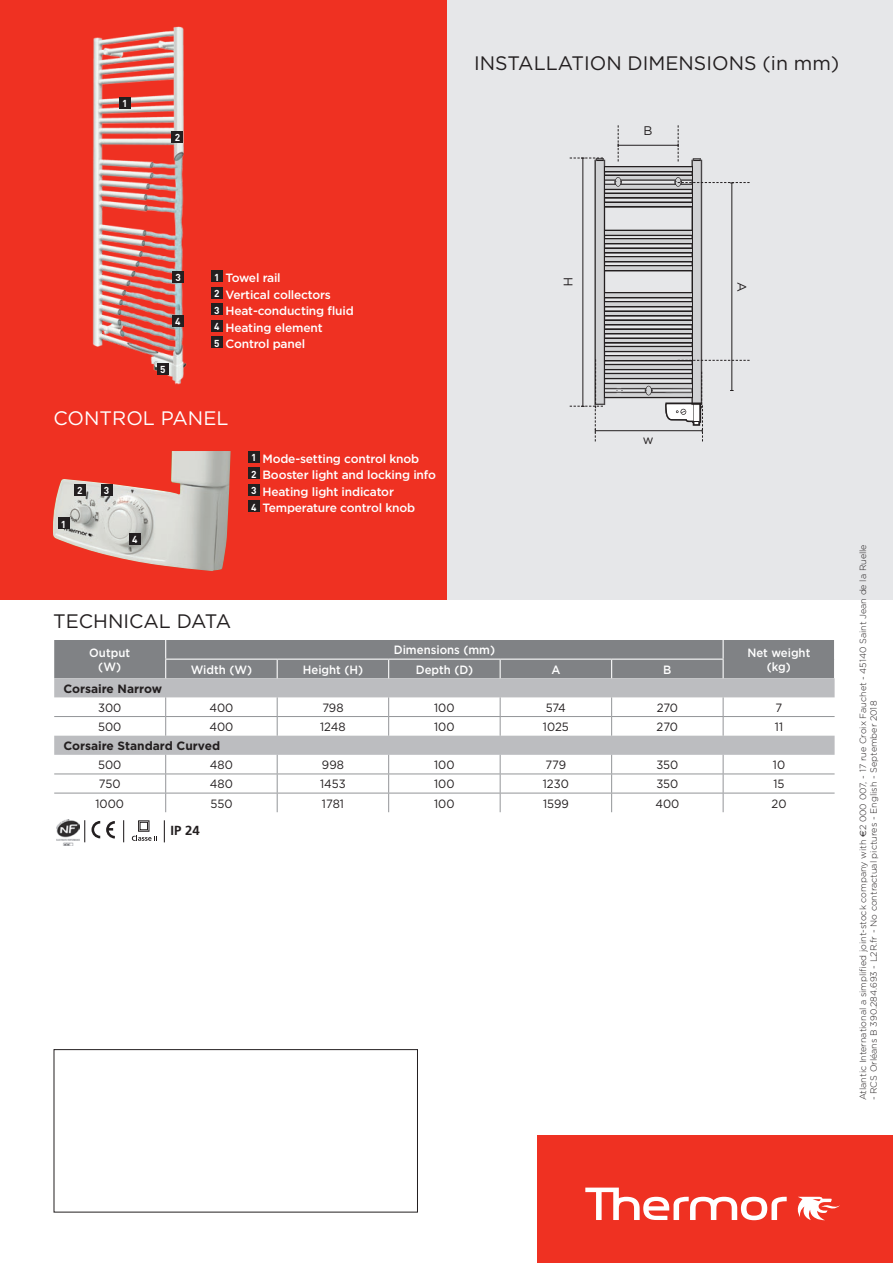
<style>
.page{position:relative;width:893px;height:1263px;background:#fff}
.page>*{position:absolute;margin:0;border:0;box-sizing:border-box;transform-origin:0 0}
.t1{font:19.5px "Gotham";color:#231f20}
.t2{font:19.5px "Gotham";color:#fff}
.t3{font:700 13.2px "Frutiger";color:#231f20}
.t4{font:12.45px "Gotham";color:#231f20}
.t5{font:500 12px/16.5px "Gotham";letter-spacing:-.015em;color:#fff}
.t6{font:12px "Gotham";color:#231f20;scale:.95 1}
.t7{font:500 12px/14.4px "Gotham";letter-spacing:-.015em;color:#fff;text-align:center;scale:.95 1}
.t8{font:700 12px "Gotham";color:#231f20}
.t9{font:700 10.05px "DIN";color:#fff}
.t10{font:300 9px "Gotham";color:#231f20}
.s1{font-family:"DIN";font-weight:700;font-size:10.05px}
.s2{font-family:"Euro Sans";font-weight:400}
</style>
<div class="page">
<div style="left:435px;top:0;width:458px;height:600px;background:#e6e7e9"></div>
<div style="left:0;top:0;width:446px;height:600px;background:#ef3122"></div>
<div style="left:54px;top:1049px;width:364px;height:163px;border:1px solid #231f20"></div>
<div style="left:211px;top:271px;width:11px;height:11px;background:#231f20"></div>
<div style="left:211px;top:287px;width:11px;height:12px;background:#231f20"></div>
<div style="left:211px;top:304px;width:11px;height:11px;background:#231f20"></div>
<div style="left:211px;top:320px;width:11px;height:12px;background:#231f20"></div>
<div style="left:211px;top:337px;width:11px;height:11px;background:#231f20"></div>
<img style="left:52px;top:451px;width:179px;height:120px">
<div style="left:248px;top:451px;width:11px;height:12px;background:#231f20"></div>
<div style="left:248px;top:467px;width:11px;height:12px;background:#231f20"></div>
<div style="left:248px;top:484px;width:11px;height:12px;background:#231f20"></div>
<div style="left:248px;top:501px;width:11px;height:11px;background:#231f20"></div>
<div style="left:58px;top:518px;width:11px;height:11px;background:#231f20"></div>
<div style="left:74px;top:484px;width:11px;height:12px;background:#231f20"></div>
<div style="left:101px;top:484px;width:11px;height:12px;background:#231f20"></div>
<div style="left:129px;top:533px;width:11px;height:11px;background:#231f20"></div>
<svg style="left:54px;top:678px;width:781px;height:77px"></svg>
<svg style="left:165px;top:697px;width:1px;height:39px"></svg>
<svg style="left:165px;top:755px;width:1px;height:57px"></svg>
<svg style="left:277px;top:697px;width:1px;height:39px"></svg>
<svg style="left:277px;top:755px;width:1px;height:57px"></svg>
<svg style="left:388px;top:697px;width:1px;height:39px"></svg>
<svg style="left:388px;top:755px;width:1px;height:57px"></svg>
<svg style="left:500px;top:697px;width:1px;height:39px"></svg>
<svg style="left:500px;top:755px;width:1px;height:57px"></svg>
<svg style="left:611px;top:697px;width:1px;height:39px"></svg>
<svg style="left:611px;top:755px;width:1px;height:57px"></svg>
<svg style="left:723px;top:697px;width:1px;height:39px"></svg>
<svg style="left:723px;top:755px;width:1px;height:57px"></svg>
<div style="left:54px;top:640px;width:781px;height:38px;background:#808285"></div>
<hr style="left:165px;top:659px;width:112px;height:1px;background:#fff">
<hr style="left:277px;top:659px;width:112px;height:1px;background:#fff">
<hr style="left:389px;top:659px;width:111px;height:1px;background:#fff">
<hr style="left:500px;top:659px;width:112px;height:1px;background:#fff">
<hr style="left:612px;top:659px;width:112px;height:1px;background:#fff">
<hr style="left:54px;top:716px;width:112px;height:1px;background:#939598">
<hr style="left:166px;top:716px;width:111px;height:1px;background:#939598">
<hr style="left:277px;top:716px;width:112px;height:1px;background:#939598">
<hr style="left:389px;top:716px;width:111px;height:1px;background:#939598">
<hr style="left:500px;top:716px;width:112px;height:1px;background:#939598">
<hr style="left:612px;top:716px;width:111px;height:1px;background:#939598">
<hr style="left:723px;top:716px;width:112px;height:1px;background:#939598">
<hr style="left:54px;top:773px;width:112px;height:1px;background:#939598">
<hr style="left:166px;top:773px;width:111px;height:1px;background:#939598">
<hr style="left:277px;top:773px;width:112px;height:1px;background:#939598">
<hr style="left:389px;top:773px;width:111px;height:1px;background:#939598">
<hr style="left:500px;top:773px;width:112px;height:1px;background:#939598">
<hr style="left:612px;top:773px;width:111px;height:1px;background:#939598">
<hr style="left:723px;top:773px;width:112px;height:1px;background:#939598">
<hr style="left:54px;top:793px;width:112px;height:1px;background:#939598">
<hr style="left:166px;top:793px;width:111px;height:1px;background:#939598">
<hr style="left:277px;top:793px;width:112px;height:1px;background:#939598">
<hr style="left:389px;top:793px;width:111px;height:1px;background:#939598">
<hr style="left:500px;top:793px;width:112px;height:1px;background:#939598">
<hr style="left:612px;top:793px;width:111px;height:1px;background:#939598">
<hr style="left:723px;top:793px;width:112px;height:1px;background:#939598">
<img style="left:57px;top:819px;width:23px;height:27px">
<svg style="left:84px;top:820px;width:1px;height:22px"></svg>
<svg style="left:123px;top:820px;width:1px;height:22px"></svg>
<svg style="left:92px;top:821px;width:8px;height:17px"></svg>
<svg style="left:106px;top:821px;width:9px;height:17px"></svg>
<svg style="left:132px;top:820px;width:25px;height:21px"></svg>
<svg style="left:164px;top:820px;width:1px;height:22px"></svg>
<img style="left:92px;top:26px;width:95px;height:359px">
<div style="left:119px;top:97px;width:11px;height:12px;background:#231f20"></div>
<div style="left:172px;top:131px;width:11px;height:11px;background:#231f20"></div>
<div style="left:173px;top:271px;width:11px;height:12px;background:#231f20"></div>
<div style="left:172px;top:315px;width:12px;height:11px;background:#231f20"></div>
<div style="left:157px;top:363px;width:11px;height:12px;background:#231f20"></div>
<div style="left:537px;top:1135px;width:356px;height:128px;background:#ef3122"></div>
<svg style="left:797px;top:1197px;width:43px;height:23px"></svg>
<svg style="left:585px;top:1187px;width:202px;height:33px"></svg>
<svg style="left:570px;top:125px;width:180px;height:316px"></svg>
<p class="t9" style="left:122px;top:97px;width:7px">1</p>
<p class="t9" style="left:175px;top:130px;width:7px">2</p>
<h1 class="t1" style="left:474px;top:50px;width:367px">INSTALLATION DIMENSIONS (in mm)</h1>
<h3 class="t4" style="left:644px;top:123px;width:11px">B</h3>
<p class="t9" style="left:176px;top:271px;width:7px">3</p>
<p class="t9" style="left:175px;top:315px;width:7px">4</p>
<p class="t9" style="left:160px;top:363px;width:7px">5</p>
<h3 class="t5" style="left:214px;top:270px;width:141px"><span class="s1">1</span> Towel rail<br><span class="s1">2</span> Vertical collectors<br><span class="s1">3</span> Heat-conducting fluid<br><span class="s1">4</span> Heating element<br><span class="s1">5</span> Control panel</h3>
<h1 class="t2" style="left:54px;top:406px;width:176px">CONTROL PANEL</h1>
<p class="t9" style="left:61px;top:517px;width:7px">1</p>
<p class="t9" style="left:77px;top:484px;width:7px">2</p>
<p class="t9" style="left:104px;top:484px;width:7px">3</p>
<p class="t9" style="left:132px;top:533px;width:7px">4</p>
<h3 class="t5" style="left:251px;top:450px;width:186px"><span class="s1">1</span> Mode-setting control knob<br><span class="s1">2</span> Booster light and locking info<br><span class="s1">3</span> Heating light indicator<br><span class="s1">4</span> Temperature control knob</h3>
<h1 class="t1" style="left:53px;top:609px;width:179px">TECHNICAL DATA</h1>
<h3 class="t4" style="left:576px;top:277px;width:11px;rotate:90deg">H</h3>
<h3 class="t4" style="left:643px;top:432px;width:12px">w</h3>
<h3 class="t4" style="left:750px;top:282px;width:11px;rotate:90deg">A</h3>
<h3 class="t7" style="left:89px;top:645px;width:44px">Output (W)</h3>
<h3 class="t7" style="left:394px;top:642px;width:108px">Dimensions (mm)</h3>
<h3 class="t7" style="left:747px;top:645px;width:68px">Net weight</h3>
<h3 class="t7" style="left:191px;top:662px;width:66px">Width (W)</h3>
<h3 class="t7" style="left:303px;top:662px;width:65px">Height (H)</h3>
<h3 class="t7" style="left:416px;top:662px;width:62px">Depth (D)</h3>
<h3 class="t7" style="left:551px;top:662px;width:11px">A</h3>
<h3 class="t7" style="left:663px;top:662px;width:10px">B</h3>
<h3 class="t7" style="left:767px;top:659px;width:27px">(kg)</h3>
<h3 class="t8" style="left:63px;top:680px;width:100px">Corsaire Narrow</h3>
<h3 class="t6" style="left:98px;top:700px;width:26px">300</h3>
<h3 class="t6" style="left:209px;top:700px;width:27px">400</h3>
<h3 class="t6" style="left:322px;top:700px;width:24px">798</h3>
<h3 class="t6" style="left:434px;top:700px;width:23px">100</h3>
<h3 class="t6" style="left:546px;top:700px;width:23px">574</h3>
<h3 class="t6" style="left:657px;top:700px;width:24px">270</h3>
<h3 class="t6" style="left:776px;top:700px;width:9px">7</h3>
<h3 class="t6" style="left:98px;top:719px;width:26px">500</h3>
<h3 class="t6" style="left:209px;top:719px;width:27px">400</h3>
<h3 class="t6" style="left:320px;top:719px;width:28px">1248</h3>
<h3 class="t6" style="left:434px;top:719px;width:23px">100</h3>
<h3 class="t6" style="left:543px;top:719px;width:29px">1025</h3>
<h3 class="t6" style="left:657px;top:719px;width:24px">270</h3>
<h3 class="t6" style="left:775px;top:719px;width:10px">11</h3>
<h3 class="t8" style="left:63px;top:738px;width:158px">Corsaire Standard Curved</h3>
<h3 class="t6" style="left:98px;top:757px;width:26px">500</h3>
<h3 class="t6" style="left:210px;top:757px;width:26px">480</h3>
<h3 class="t6" style="left:322px;top:757px;width:25px">998</h3>
<h3 class="t6" style="left:434px;top:757px;width:23px">100</h3>
<h3 class="t6" style="left:545px;top:757px;width:23px">779</h3>
<h3 class="t6" style="left:656px;top:757px;width:25px">350</h3>
<h3 class="t6" style="left:773px;top:757px;width:14px">10</h3>
<h3 class="t6" style="left:99px;top:776px;width:24px">750</h3>
<h3 class="t6" style="left:210px;top:776px;width:26px">480</h3>
<h3 class="t6" style="left:320px;top:776px;width:28px">1453</h3>
<h3 class="t6" style="left:434px;top:776px;width:23px">100</h3>
<h3 class="t6" style="left:543px;top:776px;width:29px">1230</h3>
<h3 class="t6" style="left:656px;top:776px;width:25px">350</h3>
<h3 class="t6" style="left:773px;top:776px;width:13px">15</h3>
<h3 class="t6" style="left:95px;top:796px;width:32px">1000</h3>
<h3 class="t6" style="left:210px;top:796px;width:25px">550</h3>
<h3 class="t6" style="left:322px;top:796px;width:25px">1781</h3>
<h3 class="t6" style="left:434px;top:796px;width:23px">100</h3>
<h3 class="t6" style="left:543px;top:796px;width:29px">1599</h3>
<h3 class="t6" style="left:655px;top:796px;width:27px">400</h3>
<h3 class="t6" style="left:772px;top:796px;width:17px">20</h3>
<h2 class="t3" style="left:171px;top:823px;width:31px">IP 24</h2>
<p class="t10" style="left:857px;top:1100px;width:557px;rotate:-90deg">Atlantic International a simplified joint-stock company with <span class="s2">e</span>2 000 007, - 17 rue Croix Fauchet - 45140 Saint Jean de la Ruelle</p>
<p class="t10" style="left:868px;top:1100px;width:401px;rotate:-90deg">- RCS Orléans B 390.284.693 - L2R.fr - No contractual pictures - English - September 2018</p>
</div>
